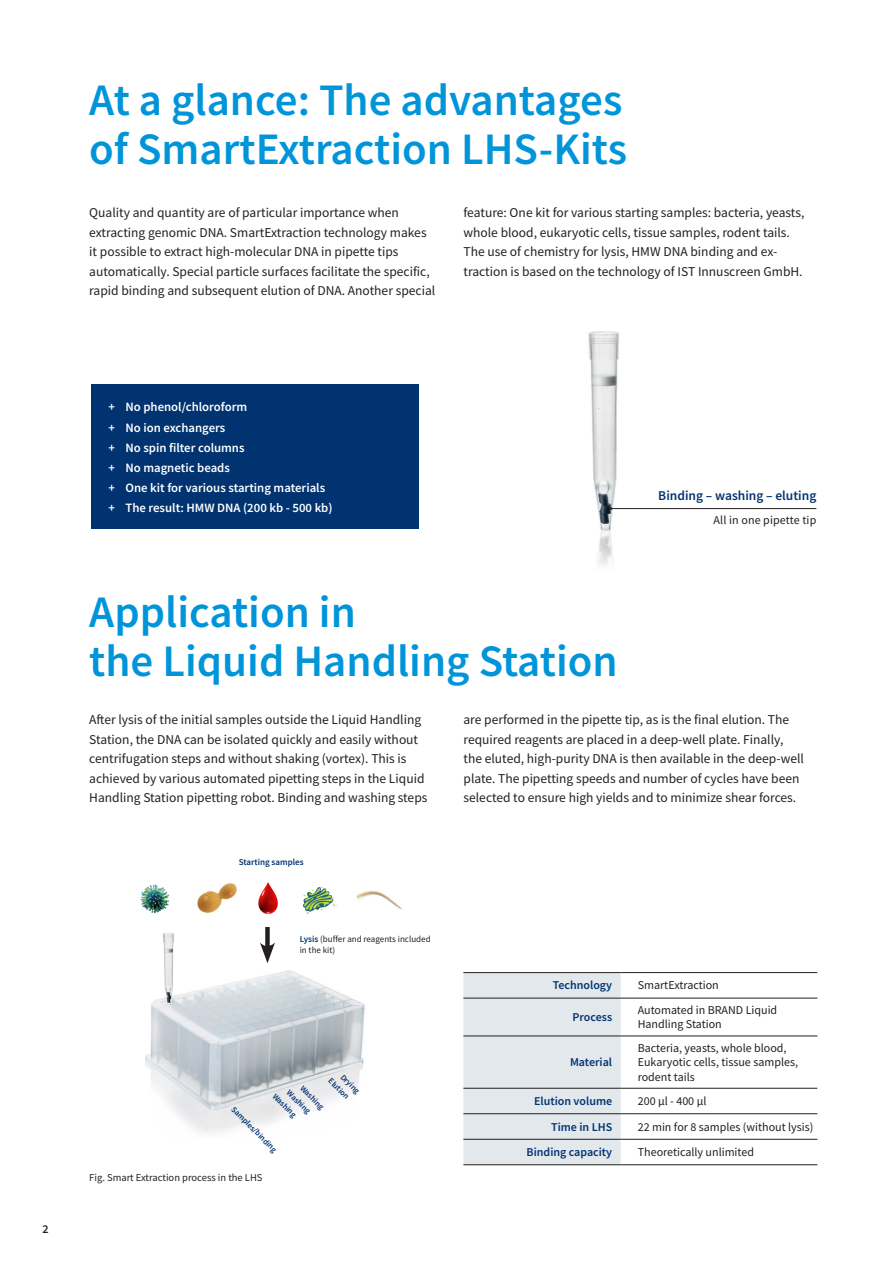
<style>
.page{position:relative;width:893px;height:1263px;background:#fff}
.page>*{position:absolute;margin:0;border:0;box-sizing:border-box;transform-origin:0 0}
.t1{font:600 45px/49.5px "Source Sans Pro";color:#0095d9}
.t2{font:13.5px/19.5px "Source Sans Pro";color:#231f20}
.t3{font:600 13.5px "Source Sans Pro";color:#013371}
.t4{font:600 12.75px/20.1px "Source Sans Pro";color:#fff}
.t5{font:12px/14.4px "Source Sans Pro";color:#231f20}
.t6{font:600 12px "Source Sans Pro";color:#013371}
.t7{font:600 12px "Source Sans Pro";color:#231f20}
.t8{font:10.5px "Source Sans Pro";color:#231f20}
.t9{font:9px/10.8px "Source Sans Pro";color:#231f20}
.t10{font:600 9px "Source Sans Pro";color:#013371}
.t11{font:600 8.25px "Source Sans Pro";color:#013371}
.s1{font-weight:600;color:#013371}
</style>
<div class="page">
<img style="left:588px;top:331px;width:84px;height:235px">
<img style="left:357px;top:891px;width:46px;height:19px">
<img style="left:258px;top:882px;width:20px;height:33px">
<img style="left:197px;top:883px;width:40px;height:30px">
<img style="left:140px;top:884px;width:29px;height:29px">
<svg style="left:303px;top:886px;width:34px;height:28px"></svg>
<div style="left:91px;top:385px;width:328px;height:144px;background:#013371"></div>
<hr style="left:612px;top:508px;width:204px;height:1px;background:#231f20">
<div style="left:463px;top:973px;width:158px;height:191px;background:#e2e8eb"></div>
<hr style="left:463px;top:972px;width:158px;height:1px;background:#231f20">
<hr style="left:621px;top:972px;width:196px;height:1px;background:#231f20">
<hr style="left:463px;top:998px;width:158px;height:1px;background:#231f20">
<hr style="left:621px;top:998px;width:196px;height:1px;background:#231f20">
<hr style="left:463px;top:1036px;width:158px;height:1px;background:#231f20">
<hr style="left:621px;top:1036px;width:196px;height:1px;background:#231f20">
<hr style="left:463px;top:1088px;width:158px;height:1px;background:#231f20">
<hr style="left:621px;top:1088px;width:196px;height:1px;background:#231f20">
<hr style="left:463px;top:1113px;width:158px;height:1px;background:#231f20">
<hr style="left:621px;top:1113px;width:196px;height:1px;background:#231f20">
<hr style="left:463px;top:1139px;width:158px;height:1px;background:#231f20">
<hr style="left:621px;top:1139px;width:196px;height:1px;background:#231f20">
<hr style="left:463px;top:1164px;width:158px;height:1px;background:#231f20">
<hr style="left:621px;top:1164px;width:196px;height:1px;background:#231f20">
<img style="left:145px;top:970px;width:220px;height:163px">
<div style="left:265px;top:927px;width:5px;height:24px;background:#231f20"></div>
<svg style="left:260px;top:942px;width:15px;height:21px"></svg>
<img style="left:145px;top:933px;width:40px;height:73px">
<h1 class="t1" style="left:89px;top:74px;width:539px">At a glance: The advantages of SmartExtraction LHS-Kits</h1>
<p class="t2" style="left:89px;top:203px;width:347px">Quality and quantity are of particular importance when extracting genomic DNA. SmartExtraction technology makes it possible to extract high-molecular DNA in pipette tips automatically. Special particle surfaces facilitate the specific, rapid binding and subsequent elution of DNA. Another special</p>
<p class="t2" style="left:463px;top:203px;width:342px">feature: One kit for various starting samples: bacteria, yeasts, whole blood, eukaryotic cells, tissue samples, rodent tails.<br>The use of chemistry for lysis, HMW DNA binding and ex&shy;traction is based on the technology of IST Innuscreen GmbH.</p>
<p class="t7" style="left:43px;top:1221px;width:8px">2</p>
<p class="t4" style="left:108px;top:397px;width:226px">+ No phenol/chloroform<br>+ No ion exchangers<br>+ No spin filter columns<br>+ No magnetic beads<br>+ One kit for various starting materials + The result: HMW DNA (200 kb - 500 kb)</p>
<h1 class="t1" style="left:89px;top:587px;width:530px">Application in<br>the Liquid Handling Station</h1>
<p class="t3" style="left:658px;top:486px;width:160px">Binding – washing – eluting</p>
<p class="t5" style="left:714px;top:512px;width:104px">All in one pipette tip</p>
<p class="t2" style="left:89px;top:710px;width:340px">After lysis of the initial samples outside the Liquid Handling Station, the DNA can be isolated quickly and easily without centrifugation steps and without shaking (vortex). This is achieved by various automated pipetting steps in the Liquid Handling Station pipetting robot. Binding and washing steps</p>
<p class="t2" style="left:463px;top:710px;width:342px">are performed in the pipette tip, as is the final elution. The required reagents are placed in a deep-well plate. Finally, the eluted, high-purity DNA is then available in the deep-well plate. The pipetting speeds and number of cycles have been selected to ensure high yields and to minimize shear forces.</p>
<p class="t10" style="left:239px;top:856px;width:66px">Starting samples</p>
<p class="t9" style="left:300px;top:934px;width:133px"><span class="s1">Lysis</span> (buffer and reagents included in the kit)</p>
<p class="t11" style="left:346px;top:1072px;width:25px;rotate:45deg">Drying</p>
<p class="t11" style="left:334px;top:1076px;width:27px;rotate:45deg">Elution</p>
<p class="t11" style="left:305px;top:1083px;width:31px;rotate:45deg">Washing</p>
<p class="t11" style="left:292px;top:1087px;width:31px;rotate:45deg">Washing</p>
<p class="t11" style="left:278px;top:1091px;width:31px;rotate:45deg">Washing</p>
<p class="t11" style="left:237px;top:1104px;width:62px;rotate:45deg">Samples/binding</p>
<p class="t8" style="left:89px;top:1171px;width:175px">Fig. Smart Extraction process in the LHS</p>
<p class="t6" style="left:553px;top:977px;width:61px">Technology</p>
<p class="t5" style="left:638px;top:978px;width:83px">SmartExtraction</p>
<p class="t6" style="left:573px;top:1009px;width:41px">Process</p>
<p class="t5" style="left:638px;top:1003px;width:141px">Automated in BRAND Liquid<br>Handling Station</p>
<p class="t6" style="left:570px;top:1054px;width:44px">Material</p>
<p class="t5" style="left:638px;top:1040px;width:162px">Bacteria, yeasts, whole blood,<br>Eukaryotic cells, tissue samples, rodent tails</p>
<p class="t6" style="left:534px;top:1093px;width:80px">Elution volume</p>
<p class="t5" style="left:638px;top:1094px;width:70px">200 µl - 400 µl</p>
<p class="t6" style="left:551px;top:1119px;width:63px">Time in LHS</p>
<p class="t5" style="left:638px;top:1119px;width:177px">22 min for 8 samples (without lysis)</p>
<p class="t6" style="left:526px;top:1144px;width:87px">Binding capacity</p>
<p class="t5" style="left:638px;top:1145px;width:118px">Theoretically unlimited</p>
</div>
